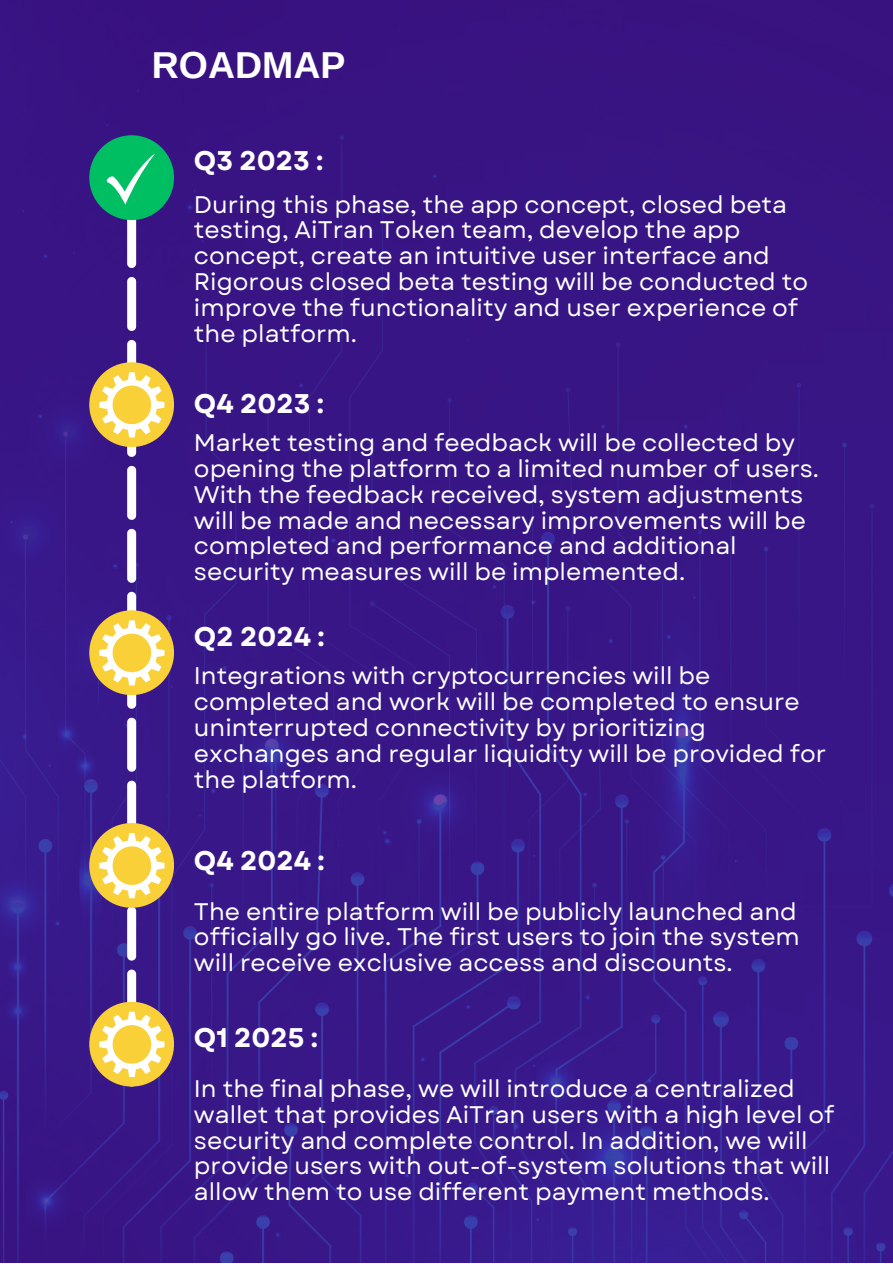
<style>
.page{position:relative;width:893px;height:1264px;background:#fff}
.page>*{position:absolute;margin:0;border:0;box-sizing:border-box;transform-origin:0 0}
.t1{font:700 37.5px "Arimo";color:#fff}
.t2{font:700 27px "Garet";color:#fff}
.t3{font:24px/25.8px "Garet";color:#fff}
</style>
<div class="page">
<img style="left:0;top:0;width:892px;height:1262px">
<div style="left:89px;top:135px;width:85px;height:85px;background:#00bf63;border-radius:50%"></div>
<div style="left:89px;top:610px;width:85px;height:85px;background:#fad038;border-radius:50%"></div>
<div style="left:89px;top:823px;width:85px;height:84px;background:#fad038;border-radius:50%"></div>
<div style="left:89px;top:1001px;width:85px;height:85px;background:#fad038;border-radius:50%"></div>
<div style="left:89px;top:362px;width:85px;height:85px;background:#fad038;border-radius:50%"></div>
<svg style="left:99px;top:150px;width:65px;height:936px"></svg>
<p class="t1" style="left:152px;top:44px;width:195px">ROADMAP</p>
<p class="t2" style="left:194px;top:141px;width:131px">Q3 2023 :</p>
<p class="t3" style="left:194px;top:191px;width:594px">During this phase, the app concept, closed beta testing, AiTran Token team, develop the app concept, create an intuitive user interface and</p>
<p class="t3" style="left:194px;top:269px;width:615px">Rigorous closed beta testing will be conducted to improve the functionality and user experience of the platform.</p>
<p class="t2" style="left:194px;top:383px;width:132px">Q4 2023 :</p>
<p class="t3" style="left:194px;top:430px;width:626px">Market testing and feedback will be collected by opening the platform to a limited number of users.<br>With the feedback received, system adjustments will be made and necessary improvements will be completed and performance and additional security measures will be implemented.</p>
<p class="t2" style="left:194px;top:616px;width:132px">Q2 2024 :</p>
<p class="t3" style="left:194px;top:663px;width:633px">Integrations with cryptocurrencies will be completed and work will be completed to ensure uninterrupted connectivity by prioritizing exchanges and regular liquidity will be provided for the platform.</p>
<p class="t2" style="left:194px;top:840px;width:132px">Q4 2024 :</p>
<p class="t3" style="left:194px;top:898px;width:607px">The entire platform will be publicly launched and officially go live. The first users to join the system will receive exclusive access and discounts.</p>
<p class="t2" style="left:194px;top:1018px;width:126px">Q1 2025 :</p>
<p class="t3" style="left:194px;top:1075px;width:641px">In the final phase, we will introduce a centralized wallet that provides AiTran users with a high level of security and complete control. In addition, we will provide users with out-of-system solutions that will allow them to use different payment methods.</p>
</div>
